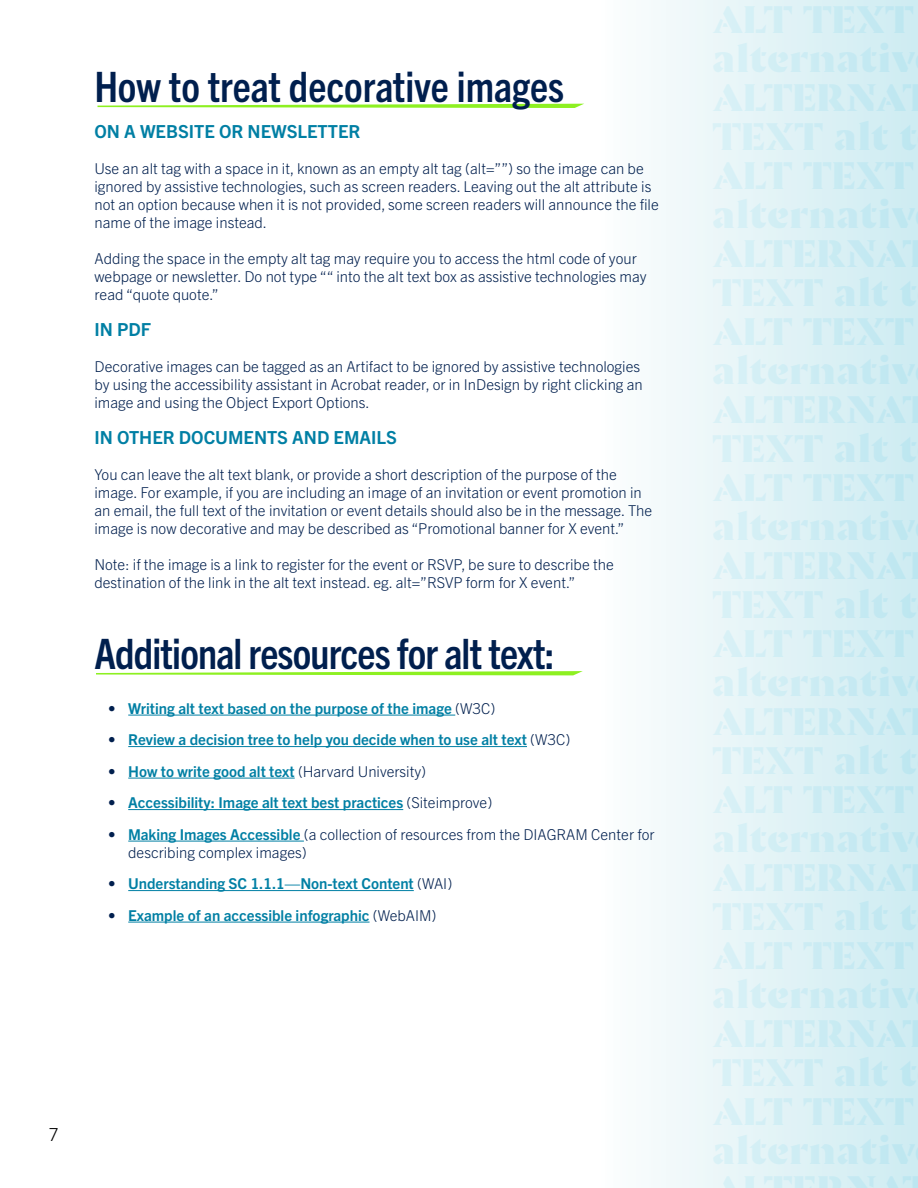
<style>
.page{position:relative;width:918px;height:1188px;background:#fff}
.page>*{position:absolute;margin:0;border:0;box-sizing:border-box;transform-origin:0 0}
.t1{font:700 condensed 42px "Trade Gothic Next LT Pro";letter-spacing:-.02em;color:#001f4e}
.t2{font:700 condensed 42px "Trade Gothic Next LT Pro";color:#001f4e}
.t3{font:700 18px "Trade Gothic Next LT Pro";color:#007fa4}
.t4{font:300 18px "Trade Gothic Next LT Pro";color:#000}
.t5{font:300 15px/18px "Trade Gothic Next LT Pro";color:#001f4e}
.t6{font:700 15px "Trade Gothic Next LT Pro";color:#007fa4}
.s1{font-weight:300;color:#001f4e}
.s2{font-weight:700;color:#007fa4}
</style>
<div class="page">
<div style="left:599px;top:0;width:319px;height:1188px;background:linear-gradient(to right,#fdfefd,#ceebf1)"></div>
<svg style="left:98px;top:104px;width:486px;height:4px;background:#adf45f"></svg>
<hr style="left:128px;top:715px;width:327px;height:1px;background:#007fa4">
<hr style="left:128px;top:746px;width:399px;height:1px;background:#007fa4">
<hr style="left:128px;top:778px;width:167px;height:1px;background:#007fa4">
<hr style="left:128px;top:809px;width:275px;height:1px;background:#007fa4">
<hr style="left:128px;top:841px;width:176px;height:1px;background:#007fa4">
<hr style="left:128px;top:890px;width:286px;height:1px;background:#007fa4">
<hr style="left:128px;top:922px;width:242px;height:1px;background:#007fa4">
<svg style="left:96px;top:671px;width:487px;height:4px"></svg>
<h2 class="t2" style="left:94px;top:58px;width:471px">How to treat decorative images</h2>
<h3 class="t3" style="left:94px;top:119px;width:267px">ON A WEBSITE OR NEWSLETTER</h3>
<p class="t5" style="left:94px;top:158px;width:566px">Use an alt tag with a space in it, known as an empty alt tag (alt=””) so the image can be ignored by assistive technologies, such as screen readers. Leaving out the alt attribute is not an option because when it is not provided, some screen readers will announce the file name of the image instead.</p>
<p class="t5" style="left:94px;top:248px;width:554px">Adding the space in the empty alt tag may require you to access the html code of your webpage or newsletter. Do not type ““ into the alt text box as assistive technologies may read “quote quote.”</p>
<h3 class="t3" style="left:94px;top:317px;width:58px">IN PDF</h3>
<p class="t5" style="left:94px;top:356px;width:550px">Decorative images can be tagged as an Artifact to be ignored by assistive technologies by using the accessibility assistant in Acrobat reader, or in InDesign by right clicking an image and using the Object Export Options.</p>
<h3 class="t3" style="left:94px;top:425px;width:304px">IN OTHER DOCUMENTS AND EMAILS</h3>
<p class="t5" style="left:94px;top:464px;width:559px">You can leave the alt text blank, or provide a short description of the purpose of the image. For example, if you are including an image of an invitation or event promotion in an email, the full text of the invitation or event details should also be in the message. The image is now decorative and may be described as “Promotional banner for X event.”</p>
<p class="t5" style="left:94px;top:554px;width:521px">Note: if the image is a link to register for the event or RSVP, be sure to describe the destination of the link in the alt text instead. eg. alt=”RSVP form for X event.”</p>
<h2 class="t1" style="left:94px;top:625px;width:462px">Additional resources for alt text:</h2>
<p class="t6" style="left:108px;top:698px;width:389px"><span class="s1">•</span> Writing alt text based on the purpose of the image <span class="s1">(W3C)</span></p>
<p class="t6" style="left:108px;top:729px;width:464px"><span class="s1">•</span> Review a decision tree to help you decide when to use alt text <span class="s1">(W3C)</span></p>
<p class="t6" style="left:108px;top:761px;width:320px"><span class="s1">•</span> How to write good alt text <span class="s1">(Harvard University)</span></p>
<p class="t6" style="left:108px;top:792px;width:386px"><span class="s1">•</span> Accessibility: Image alt text best practices <span class="s1">(Siteimprove)</span></p>
<p class="t5" style="left:128px;top:824px;width:528px;text-indent:-20px">• <span class="s2">Making Images Accessible</span> (a collection of resources from the DIAGRAM Center for describing complex images)</p>
<p class="t6" style="left:108px;top:873px;width:346px"><span class="s1">•</span> Understanding SC 1.1.1—Non-text Content <span class="s1">(WAI)</span></p>
<p class="t6" style="left:108px;top:905px;width:330px"><span class="s1">•</span> Example of an accessible infographic <span class="s1">(WebAIM)</span></p>
<p class="t4" style="left:49px;top:1122px;width:12px">7</p>
</div>
